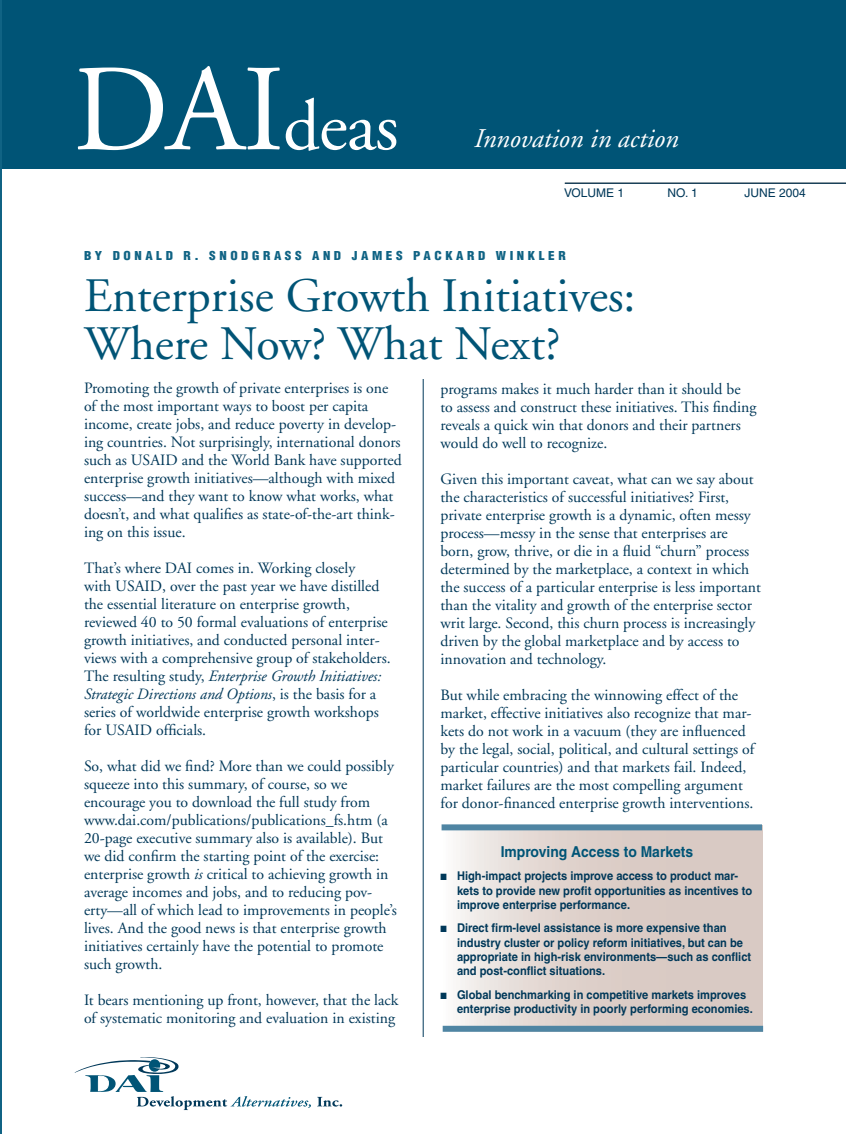
<style>
.page{position:relative;width:846px;height:1134px;background:#fff}
.page>*{position:absolute;margin:0;border:0;box-sizing:border-box;transform-origin:0 0}
.t1{font:72px "Adobe Garamond";color:#fff}
.t2{font:48px/48px "Adobe Garamond";color:#005476}
.t3{font:italic 27px "Adobe Garamond";color:#fff}
.t4{font:15.75px/18px "Adobe Garamond";color:#003859}
.t5{font:700 15px "Helvetica";color:#005476;scale:.92 1}
.t6{font:700 12px/14.2px "Helvetica";color:#003859;scale:.92 1}
.t7{font:900 condensed 12px "Helvetica";letter-spacing:.27em;color:#106384;scale:1.1 1}
.t8{font:12px "Helvetica";color:#003859}
.s1{font-size:123px}
.s2{font-style:italic}
</style>
<div class="page">
<hr style="left:423px;top:72px;width:1px;height:972px;background:#003859">
<div style="left:345px;top:0;width:135px;height:379px;background:#fff"></div>
<div style="left:0;top:0;width:846px;height:169px;background:#005476"></div>
<div style="left:379px;top:1037px;width:101px;height:59px;background:#fff"></div>
<hr style="left:0;top:0;width:2px;height:1134px;background:#106384">
<svg style="left:442px;top:826px;width:321px;height:206px;background:#e0d4cf"></svg>
<div style="left:442px;top:824px;width:320px;height:6px;background:#4f85a3"></div>
<div style="left:443px;top:1026px;width:320px;height:6px;background:#4f85a3"></div>
<svg style="left:75px;top:1057px;width:236px;height:53px"></svg>
<svg style="left:317px;top:1097px;width:25px;height:10px"></svg>
<hr style="left:565px;top:183px;width:281px;height:1px;background:#003859">
<svg style="left:442px;top:874px;width:4px;height:6px"></svg>
<svg style="left:442px;top:926px;width:4px;height:6px"></svg>
<svg style="left:442px;top:992px;width:4px;height:7px"></svg>
<h1 class="t1" style="left:73px;top:88px;width:327px"><span class="s1">DAI</span>deas</h1>
<h3 class="t3" style="left:474px;top:124px;width:206px">Innovation in action</h3>
<p class="t8" style="left:564px;top:186px;width:62px">VOLUME 1</p>
<p class="t8" style="left:668px;top:186px;width:32px">NO. 1</p>
<p class="t8" style="left:744px;top:186px;width:63px">JUNE 2004</p>
<p class="t7" style="left:84px;top:248px;width:439px">BY DONALD R. SNODGRASS AND JAMES PACKARD WINKLER</p>
<h2 class="t2" style="left:84px;top:273px;width:553px">Enterprise Growth Initiatives:<br>Where Now? What Next?</h2>
<p class="t4" style="left:84px;top:380px;width:319px">Promoting the growth of private enterprises is one of the most important ways to boost per capita income, create jobs, and reduce poverty in develop&shy;ing countries. Not surprisingly, international donors such as USAID and the World Bank have supported enterprise growth initiatives—although with mixed success—and they want to know what works, what doesn’t, and what qualifies as state-of-the-art think&shy;ing on this issue.</p>
<p class="t4" style="left:84px;top:560px;width:308px">That’s where DAI comes in. Working closely<br>with USAID, over the past year we have distilled the essential literature on enterprise growth, reviewed 40 to 50 formal evaluations of enterprise growth initiatives, and conducted personal inter&shy;views with a comprehensive group of stakeholders.<br>The resulting study, <span class="s2">Enterprise Growth Initiatives:<br>Strategic Directions and Options</span>, is the basis for a series of worldwide enterprise growth workshops for USAID officials.</p>
<p class="t4" style="left:84px;top:758px;width:315px">So, what did we find? More than we could possibly squeeze into this summary, of course, so we encourage you to download the full study from www.dai.com/publications/publications_fs.htm (a 20-page executive summary also is available). But we did confirm the starting point of the exercise: enterprise growth <span class="s2">is</span> critical to achieving growth in average incomes and jobs, and to reducing pov&shy;erty—all of which lead to improvements in people’s lives. And the good news is that enterprise growth initiatives certainly have the potential to promote such growth.</p>
<p class="t4" style="left:84px;top:992px;width:316px">It bears mentioning up front, however, that the lack of systematic monitoring and evaluation in existing</p>
<p class="t4" style="left:440px;top:380px;width:318px">programs makes it much harder than it should be to assess and construct these initiatives. This finding reveals a quick win that donors and their partners would do well to recognize.</p>
<p class="t4" style="left:440px;top:470px;width:322px">Given this important caveat, what can we say about the characteristics of successful initiatives? First, private enterprise growth is a dynamic, often messy process—messy in the sense that enterprises are born, grow, thrive, or die in a fluid “churn” process determined by the marketplace, a context in which the success of a particular enterprise is less important than the vitality and growth of the enterprise sector writ large. Second, this churn process is increasingly driven by the global marketplace and by access to innovation and technology.</p>
<p class="t4" style="left:440px;top:686px;width:315px">But while embracing the winnowing effect of the market, effective initiatives also recognize that mar&shy;kets do not work in a vacuum (they are influenced by the legal, social, political, and cultural settings of particular countries) and that markets fail. Indeed, market failures are the most compelling argument for donor-financed enterprise growth interventions.</p>
<p class="t5" style="left:501px;top:843px;width:211px">Improving Access to Markets</p>
<p class="t6" style="left:457px;top:869px;width:322px">High-impact projects improve access to product mar&shy;kets to provide new profit opportunities as incentives to improve enterprise performance.</p>
<p class="t6" style="left:457px;top:921px;width:321px">Direct firm-level assistance is more expensive than industry cluster or policy reform initiatives, but can be appropriate in high-risk environments—such as conflict and post-conflict situations.</p>
<p class="t6" style="left:457px;top:987px;width:323px">Global benchmarking in competitive markets improves enterprise productivity in poorly performing economies.</p>
</div>
